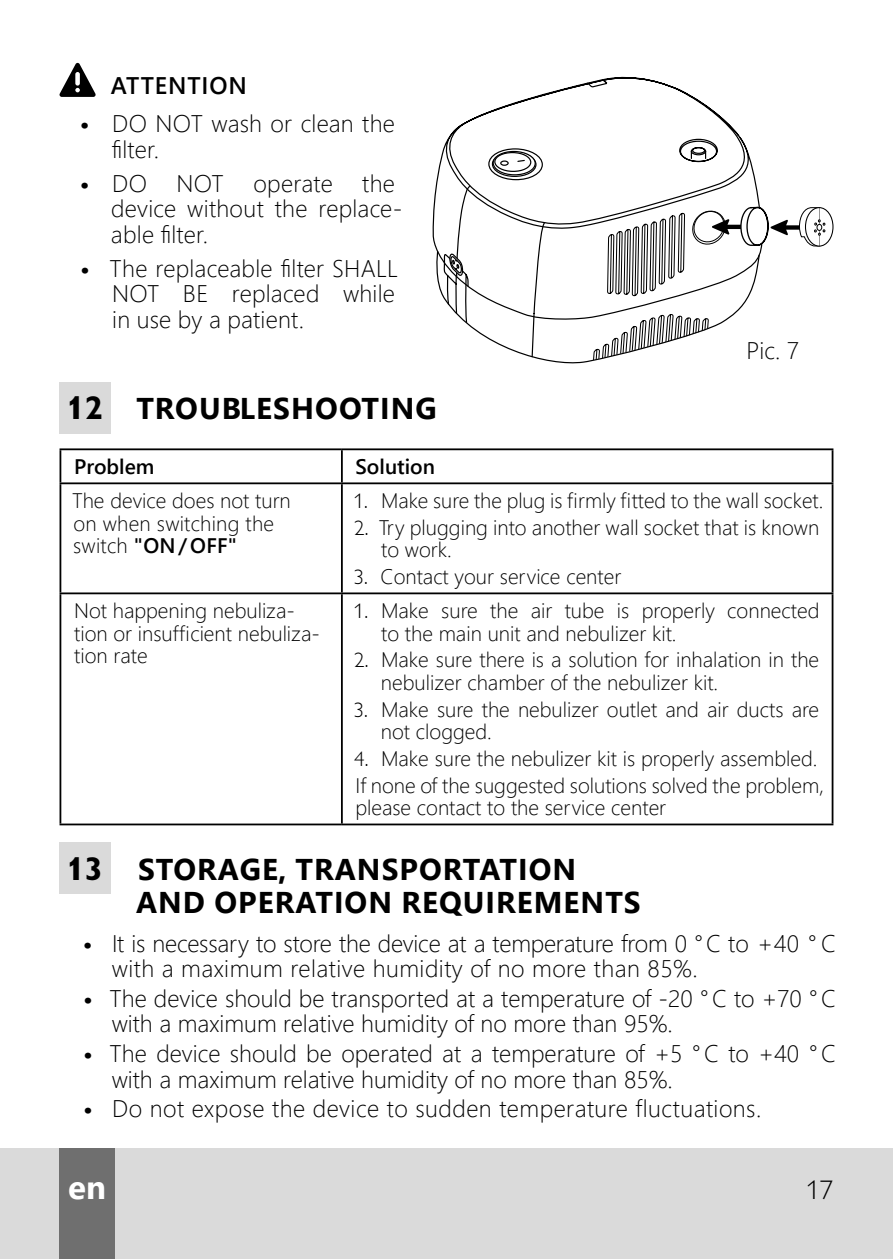
<style>
.page{position:relative;width:893px;height:1259px;background:#fff}
.page>*{position:absolute;margin:0;border:0;box-sizing:border-box;transform-origin:0 0}
.t1{font:700 33px "Segoe UI";color:#fff}
.t2{font:700 30px/33px "Segoe UI";letter-spacing:.035em;color:#000}
.t3{font:27px "Gill Sans Light C";color:#000}
.t4{font:300 24px/25.5px "Segoe UI";color:#000}
.t5{font:300 24px "Segoe UI";letter-spacing:.02em;color:#000}
.t6{font:600 24px "Segoe UI";letter-spacing:.035em;color:#000}
.t7{font:300 21px/22.5px "Segoe UI";color:#000}
.t8{font:600 21px "Segoe UI";color:#000}
.s1{font-family:"PF Din Text Pro";font-weight:400}
.s2{font-family:"Gill Sans C";font-size:33px}
.s3{font-weight:600}
.s4{font-family:"Gill Sans Light C";font-weight:400}
</style>
<div class="page">
<div style="left:0;top:1148px;width:893px;height:111px;background:#dadada"></div>
<div style="left:60px;top:1148px;width:55px;height:111px;background:#6f6f6f"></div>
<div style="left:60px;top:842px;width:51px;height:51px;background:#dadada"></div>
<div style="left:60px;top:383px;width:51px;height:51px;background:#dadada"></div>
<hr style="left:60px;top:448px;width:282px;height:2px;background:#000">
<hr style="left:60px;top:450px;width:1px;height:32px;background:#000">
<hr style="left:342px;top:448px;width:491px;height:2px;background:#000">
<hr style="left:341px;top:450px;width:2px;height:32px;background:#000">
<hr style="left:832px;top:450px;width:1px;height:32px;background:#000">
<hr style="left:60px;top:482px;width:282px;height:2px;background:#000">
<hr style="left:60px;top:484px;width:1px;height:108px;background:#000">
<hr style="left:342px;top:482px;width:491px;height:2px;background:#000">
<hr style="left:341px;top:484px;width:2px;height:108px;background:#000">
<hr style="left:832px;top:484px;width:1px;height:108px;background:#000">
<hr style="left:60px;top:592px;width:282px;height:2px;background:#000">
<hr style="left:60px;top:594px;width:1px;height:229px;background:#000">
<hr style="left:342px;top:592px;width:491px;height:2px;background:#000">
<hr style="left:341px;top:594px;width:2px;height:229px;background:#000">
<hr style="left:832px;top:594px;width:1px;height:229px;background:#000">
<hr style="left:60px;top:823px;width:282px;height:2px;background:#000">
<hr style="left:342px;top:823px;width:491px;height:2px;background:#000">
<svg style="left:60px;top:63px;width:36px;height:34px"></svg>
<svg style="left:432px;top:77px;width:270px;height:166px"></svg>
<svg style="left:585px;top:78px;width:22px;height:10px"></svg>
<div style="left:805px;top:207px;width:28px;height:40px;border:1px solid #000;border-radius:50%"></div>
<svg style="left:434px;top:102px;width:391px;height:262px"></svg>
<p class="t6" style="left:111px;top:63px;width:137px">ATTENTION</p>
<p class="t4" style="left:112px;top:109px;width:285px;text-indent:-32px"><span class="s1">•</span> DO NOT wash or clean the filter.</p>
<p class="t4" style="left:111px;top:168px;width:293px;text-indent:-31px"><span class="s1">•</span> DO NOT operate the device without the replace&shy;able filter.</p>
<p class="t4" style="left:112px;top:253px;width:288px;text-indent:-32px"><span class="s1">•</span> The replaceable filter SHALL<br>NOT BE replaced while in use by a patient.</p>
<p class="t4" style="left:746px;top:336px;width:54px">Pic. 7</p>
<h2 class="t2" style="left:67px;top:390px;width:372px"><span class="s2">12</span> TROUBLESHOOTING</h2>
<p class="t8" style="left:74px;top:447px;width:82px">Problem</p>
<p class="t8" style="left:356px;top:447px;width:81px">Solution</p>
<p class="t7" style="left:72px;top:487px;width:220px">The device does not turn on when switching the switch <span class="s3">"ON / OFF"</span></p>
<p class="t7" style="left:354px;top:487px;width:471px"><span class="s4">1.</span> Make sure the plug is firmly fitted to the wall socket.</p>
<p class="t7" style="left:381px;top:514px;width:440px;text-indent:-27px"><span class="s4">2.</span> Try plugging into another wall socket that is known to work.</p>
<p class="t7" style="left:354px;top:563px;width:269px"><span class="s4">3.</span> Contact your service center</p>
<p class="t7" style="left:74px;top:597px;width:247px">Not happening nebuliza&shy;tion or insufficient nebuliza&shy;tion rate</p>
<p class="t7" style="left:381px;top:597px;width:440px;text-indent:-27px"><span class="s4">1.</span> Make sure the air tube is properly connected to the main unit and nebulizer kit.</p>
<p class="t7" style="left:381px;top:646px;width:440px;text-indent:-27px"><span class="s4">2.</span> Make sure there is a solution for inhalation in the nebulizer chamber of the nebulizer kit.</p>
<p class="t7" style="left:381px;top:696px;width:440px;text-indent:-27px"><span class="s4">3.</span> Make sure the nebulizer outlet and air ducts are not clogged.</p>
<p class="t7" style="left:354px;top:743px;width:471px;line-height:26.7px"><span class="s4">4.</span> Make sure the nebulizer kit is properly assembled.<br>If none of the suggested solutions solved the problem,</p>
<p class="t7" style="left:355px;top:794px;width:312px">please contact to the service center</p>
<h2 class="t2" style="left:136px;top:851px;width:506px;text-indent:-69px"><span class="s2">13</span> STORAGE, TRANSPORTATION<br>AND OPERATION REQUIREMENTS</h2>
<p class="t4" style="left:112px;top:928px;width:726px;text-indent:-29px"><span class="s1">•</span> It is necessary to store the device at a temperature from 0 ° C to +40 ° C with a maximum relative humidity of no more than 85%.</p>
<p class="t4" style="left:112px;top:983px;width:726px;text-indent:-29px"><span class="s1">•</span> The device should be transported at a temperature of -20 ° C to +70 ° C with a maximum relative humidity of no more than 95%.</p>
<p class="t4" style="left:112px;top:1038px;width:726px;text-indent:-29px"><span class="s1">•</span> The device should be operated at a temperature of +5 ° C to +40 ° C with a maximum relative humidity of no more than 85%.</p>
<p class="t5" style="left:83px;top:1086px;width:680px"><span class="s1">•</span> Do not expose the device to sudden temperature fluctuations.</p>
<h1 class="t1" style="left:68px;top:1156px;width:39px">en</h1>
<p class="t3" style="left:806px;top:1174px;width:28px">17</p>
</div>
